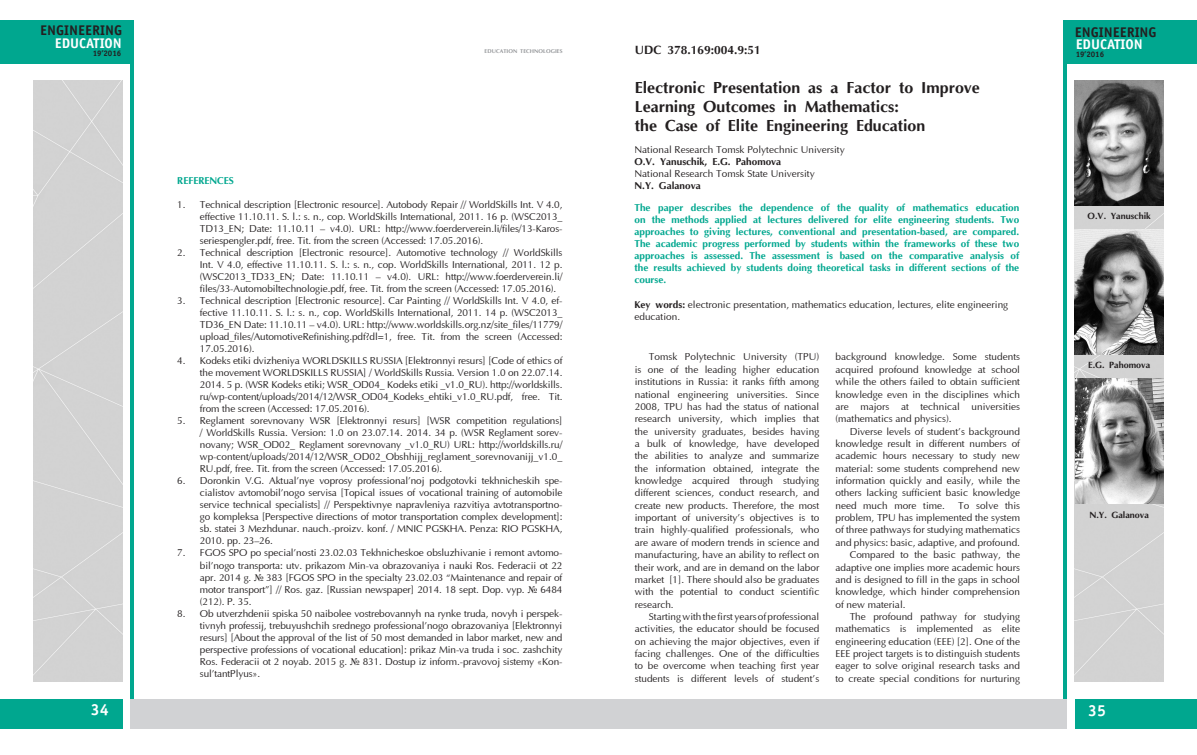
<style>
.page{position:relative;width:1197px;height:755px;background:#fff}
.page>*{position:absolute;margin:0;border:0;box-sizing:border-box;transform-origin:0 0}
.t1{font:700 16px/19.2px "AG Optima";color:#231f20}
.t2{font:700 16px "Officina Sans C";color:#fff}
.t3{font:700 14px "Officina Sans C";color:#231f20}
.t4{font:700 14px "Officina Sans C";color:#fff}
.t5{font:700 12px "AG Optima";color:#231f20}
.t6{font:10px/12.3px "Optima";color:#231f20;text-align:justify}
.t7{font:700 10px/12px "AG Optima";color:#00a78f;text-align:justify}
.t8{font:700 10px "AG Optima";color:#231f20}
.t9{font:700 9px "AG Optima";color:#231f20}
.t10{font:700 8px "Officina Sans C";color:#231f20}
.t11{font:700 5.5px "AG Optima";letter-spacing:.01em;color:#939598}
.s1{font-family:"Times New Roman"}
.s2{font-family:"AG Optima";font-weight:700}
</style>
<div class="page">
<div style="left:1063px;top:20px;width:133px;height:43px;background:#00a78f"></div>
<div style="left:1074px;top:698px;width:122px;height:30px;background:#00a78f"></div>
<hr style="left:1063px;top:45px;width:3px;height:653px;background:#00a78f">
<div style="left:598px;top:698px;width:468px;height:30px;background:#d1d2d4"></div>
<div style="left:1074px;top:205px;width:89px;height:476px;background:#d3d3d3"></div>
<div style="left:0;top:698px;width:122px;height:30px;background:#00a78f"></div>
<div style="left:0;top:20px;width:133px;height:43px;background:#00a78f"></div>
<hr style="left:130px;top:45px;width:3px;height:653px;background:#00a78f">
<div style="left:33px;top:80px;width:89px;height:601px;background:#d3d3d3"></div>
<div style="left:130px;top:698px;width:468px;height:30px;background:#d1d2d4"></div>
<img style="left:1074px;top:80px;width:89px;height:125px">
<img style="left:1074px;top:229px;width:89px;height:125px">
<img style="left:1075px;top:378px;width:88px;height:125px">
<h2 class="t3" style="left:40px;top:23px;width:83px">ENGINEERING</h2>
<h2 class="t4" style="left:55px;top:35px;width:69px">EDUCATION</h2>
<p class="t10" style="left:93px;top:49px;width:30px">19’2016</p>
<p class="t11" style="left:484px;top:48px;width:79px">EDUCATION TECHNOLOGIES</p>
<h1 class="t2" style="left:91px;top:700px;width:19px">34</h1>
<p class="t7" style="left:177px;top:175px;width:58px">REFERENCES</p>
<p class="t6" style="left:200px;top:199px;width:364px;line-height:12px;text-indent:-23px">1. Technical description [Electronic resource]. Autobody Repair // WorldSkills Int. V 4.0, effective 11.10.11. S. l.: s. n., cop. WorldSkills International, 2011. 16 p. (WSC2013_ TD13_EN; Date: 11.10.11 – v4.0). URL: http://www.foerderverein.li/files/13-Karos&shy;seriespengler.pdf, free. Tit. from the screen (Accessed: 17.05.2016).</p>
<p class="t6" style="left:200px;top:247px;width:364px;line-height:12px;text-indent:-23px">2. Technical description [Electronic resource]. Automotive technology // WorldSkills Int. V 4.0, effective 11.10.11. S. l.: s. n., cop. WorldSkills International, 2011. 12 p. (WSC2013_TD33_EN; Date: 11.10.11 – v4.0). URL: http://www.foerderverein.li/ files/33-Automobiltechnologie.pdf, free. Tit. from the screen (Accessed: 17.05.2016).</p>
<p class="t6" style="left:200px;top:295px;width:364px;line-height:12px;text-indent:-23px">3. Technical description [Electronic resource]. Car Painting // WorldSkills Int. V 4.0, ef&shy;fective 11.10.11. S. l.: s. n., cop. WorldSkills International, 2011. 14 p. (WSC2013_ TD36_EN Date: 11.10.11 – v4.0). URL: http://www.worldskills.org.nz/site_files/11779/ upload_files/AutomotiveRefinishing.pdf?dl=1, free. Tit. from the screen (Accessed:<br>17.05.2016).</p>
<p class="t6" style="left:200px;top:355px;width:364px;line-height:12px;text-indent:-23px">4. Kodeks etiki dvizheniya WORLDSKILLS RUSSIA [Elektronnyi resurs] [Code of ethics of the movement WORLDSKILLS RUSSIA] / WorldSkills Russia. Version 1.0 on 22.07.14.<br>2014. 5 p. (WSR Kodeks etiki; WSR_OD04_ Kodeks etiki _v1.0_RU). http://worldskills. ru/wp-content/uploads/2014/12/WSR_OD04_Kodeks_ehtiki_v1.0_RU.pdf, free. Tit. from the screen (Accessed: 17.05.2016).</p>
<p class="t6" style="left:200px;top:415px;width:364px;line-height:12px;text-indent:-23px">5. Reglament sorevnovany WSR [Elektronnyi resurs] [WSR competition regulations] / WorldSkills Russia. Version: 1.0 on 23.07.14. 2014. 34 p. (WSR Reglament sorev&shy;novany; WSR_OD02_ Reglament sorevnovany _v1.0_RU) URL: http://worldskills.ru/ wp-content/uploads/2014/12/WSR_OD02_Obshhijj_reglament_sorevnovanijj_v1.0_ RU.pdf, free. Tit. from the screen (Accessed: 17.05.2016).</p>
<p class="t6" style="left:200px;top:475px;width:364px;line-height:12px;text-indent:-23px">6. Doronkin V.G. Aktual’nye voprosy professional’noj podgotovki tekhnicheskih spe&shy;cialistov avtomobil’nogo servisa [Topical issues of vocational training of automobile service technical specialists] // Perspektivnye napravleniya razvitiya avtotransportno&shy;go kompleksa [Perspective directions of motor transportation complex development]: sb. statei 3 Mezhdunar. nauch.-proizv. konf. / MNIC PGSKHA. Penza: RIO PGSKHA, 2010. pp. 23–26.</p>
<p class="t6" style="left:200px;top:547px;width:364px;line-height:12px;text-indent:-23px">7. FGOS SPO po special’nosti 23.02.03 Tekhnicheskoe obsluzhivanie i remont avtomo&shy;bil’nogo transporta: utv. prikazom Min-va obrazovaniya i nauki Ros. Federacii ot 22 apr. 2014 g. <span class="s1">№</span> 383 [FGOS SPO in the specialty 23.02.03 “Maintenance and repair of motor transport”] // Ros. gaz. [Russian newspaper] 2014. 18 sept. Dop. vyp. <span class="s1">№</span> 6484 (212). P. 35.</p>
<p class="t6" style="left:200px;top:607px;width:364px;line-height:12px;text-indent:-23px">8. Ob utverzhdenii spiska 50 naibolee vostrebovannyh na rynke truda, novyh i perspek&shy;tivnyh professij, trebuyushchih srednego professional’nogo obrazovaniya [Elektronnyi resurs] [About the approval of the list of 50 most demanded in labor market, new and perspective professions of vocational education]: prikaz Min-va truda i soc. zashchity Ros. Federacii ot 2 noyab. 2015 g. <span class="s1">№</span> 831. Dostup iz inform.-pravovoj sistemy «Kon&shy;sul’tantPlyus».</p>
<p class="t5" style="left:634px;top:43px;width:128px">UDC 378.169:004.9:51</p>
<h1 class="t1" style="left:634px;top:78px;width:346px">Electronic Presentation as a Factor to Improve<br>Learning Outcomes in Mathematics:<br>the Case of Elite Engineering Education</h1>
<p class="t6" style="left:634px;top:144px;width:212px">National Research Tomsk Polytechnic University</p>
<p class="t8" style="left:634px;top:156px;width:148px">O.V. Yanuschik, E.G. Pahomova</p>
<p class="t6" style="left:634px;top:168px;width:182px">National Research Tomsk State University</p>
<p class="t8" style="left:634px;top:180px;width:68px">N.Y. Galanova</p>
<p class="t7" style="left:634px;top:202px;width:386px">The paper describes the dependence of the quality of mathematics education on the methods applied at lectures delivered for elite engineering students. Two approaches to giving lectures, conventional and presentation-based, are compared.<br>The academic progress performed by students within the frameworks of these two approaches is assessed. The assessment is based on the comparative analysis of the results achieved by students doing theoretical tasks in different sections of the course.</p>
<p class="t6" style="left:634px;top:298px;width:375px;line-height:12px"><span class="s2">Key words:</span> electronic presentation, mathematics education, lectures, elite engineering education.</p>
<p class="t6" style="left:634px;top:351px;width:186px;text-indent:14px">Tomsk Polytechnic University (TPU) is one of the leading higher education institutions in Russia: it ranks fifth among national engineering universities. Since 2008, TPU has had the status of national research university, which implies that the university graduates, besides having a bulk of knowledge, have developed the abilities to analyze and summarize the information obtained, integrate the knowledge acquired through studying different sciences, conduct research, and create new products. Therefore, the most important of university’s objectives is to train highly-qualified professionals, who are aware of modern trends in science and manufacturing, have an ability to reflect on their work, and are in demand on the labor market [1]. There should also be graduates with the potential to conduct scientific research.</p>
<p class="t6" style="left:634px;top:610px;width:186px;text-indent:14px">Starting with the first years of professional activities, the educator should be focused on achieving the major objectives, even if facing challenges. One of the difficulties to be overcome when teaching first year students is different levels of student’s</p>
<p class="t6" style="left:835px;top:351px;width:186px">background knowledge. Some students acquired profound knowledge at school while the others failed to obtain sufficient knowledge even in the disciplines which are majors at technical universities (mathematics and physics).</p>
<p class="t6" style="left:835px;top:425px;width:186px;text-indent:14px">Diverse levels of student’s background knowledge result in different numbers of academic hours necessary to study new material: some students comprehend new information quickly and easily, while the others lacking sufficient basic knowledge need much more time.</p>
<p class="t6" style="left:958px;top:499px;width:63px">To solve this</p>
<p class="t6" style="left:835px;top:511px;width:186px">problem, TPU has implemented the system</p>
<p class="t6" style="left:835px;top:524px;width:186px">of three pathways for studying mathematics</p>
<p class="t6" style="left:835px;top:536px;width:186px">and physics: basic, adaptive, and profound.</p>
<p class="t6" style="left:849px;top:548px;width:172px">Compared to the basic pathway, the</p>
<p class="t6" style="left:835px;top:561px;width:186px">adaptive one implies more academic hours</p>
<p class="t6" style="left:835px;top:573px;width:186px">and is designed to fill in the gaps in school</p>
<p class="t6" style="left:835px;top:585px;width:186px">knowledge, which hinder comprehension</p>
<p class="t6" style="left:835px;top:598px;width:72px">of new material.</p>
<p class="t6" style="left:849px;top:610px;width:172px">The profound pathway for studying</p>
<p class="t6" style="left:835px;top:622px;width:186px">mathematics is implemented as elite</p>
<p class="t6" style="left:835px;top:635px;width:186px">engineering education (EEE) [2]. One of the</p>
<p class="t6" style="left:835px;top:647px;width:186px">EEE project targets is to distinguish students</p>
<p class="t6" style="left:835px;top:659px;width:186px">eager to solve original research tasks and</p>
<p class="t6" style="left:835px;top:672px;width:186px">to create special conditions for nurturing</p>
<h2 class="t3" style="left:1074px;top:24px;width:83px">ENGINEERING</h2>
<h2 class="t4" style="left:1075px;top:36px;width:69px">EDUCATION</h2>
<p class="t10" style="left:1075px;top:49px;width:30px">19’2016</p>
<p class="t9" style="left:1087px;top:211px;width:65px">O.V. Yanuschik</p>
<p class="t9" style="left:1087px;top:360px;width:64px">E.G. Pahomova</p>
<p class="t9" style="left:1089px;top:509px;width:61px">N.Y. Galanova</p>
<h1 class="t2" style="left:1088px;top:700px;width:19px">35</h1>
</div>
